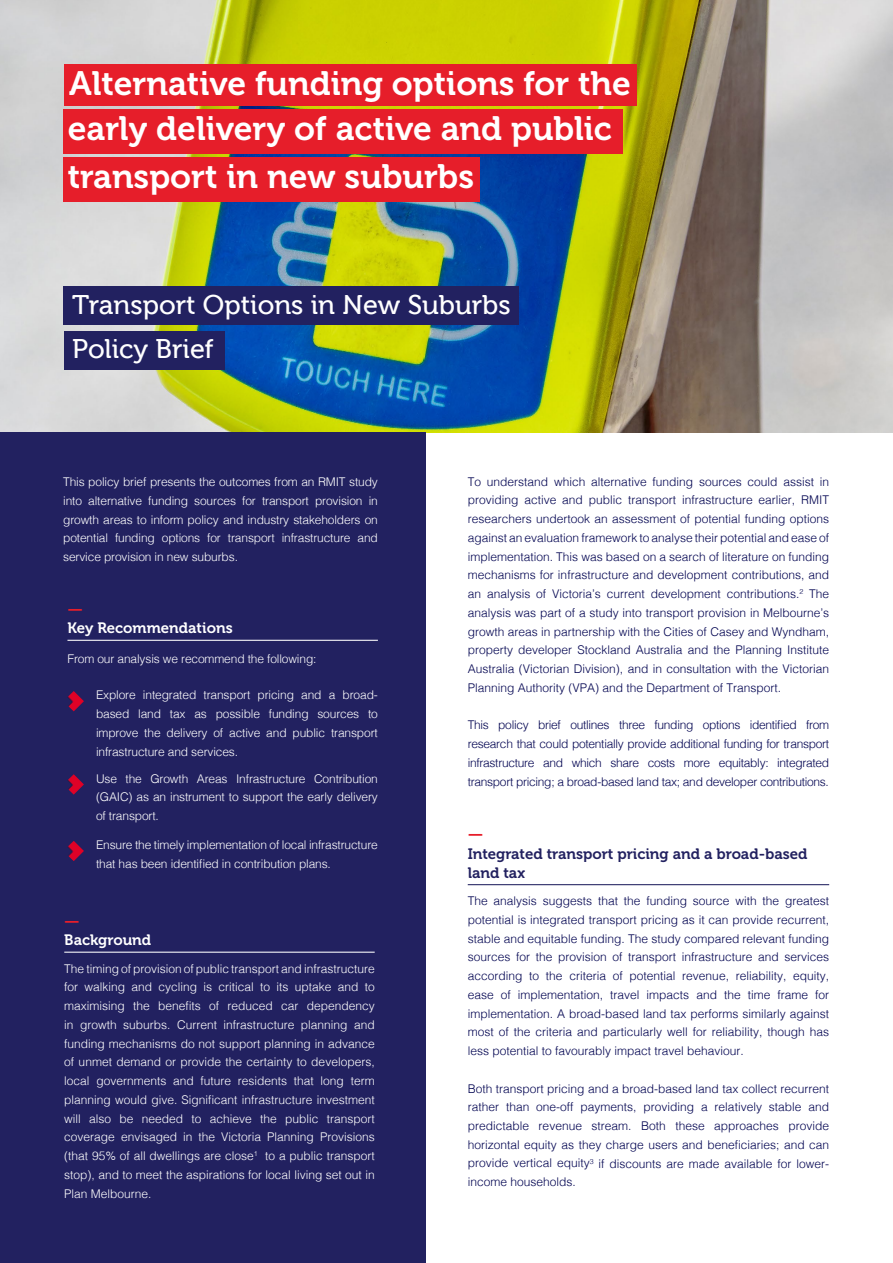
<style>
.page{position:relative;width:893px;height:1263px;background:#fff}
.page>*{position:absolute;margin:0;border:0;box-sizing:border-box;transform-origin:0 0}
.t1{font:33.6px "Museo 700";color:#fff}
.t2{font:27px "Museo 500";color:#fff}
.t3{font:18px "Museo 700";color:#e61e2a}
.t4{font:15px/18.8px "Museo 700";color:#222160}
.t5{font:15px "Museo 700";color:#fff}
.t6{font:300 12px/18.8px "Helvetica";color:#000350;text-align:justify}
.t7{font:300 12px/18.8px "Helvetica";letter-spacing:-.01em;color:#fff;text-align:justify}
</style>
<div class="page">
<img style="left:0;top:0;width:893px;height:432px">
<div style="left:64px;top:286px;width:455px;height:39px;background:#222160"></div>
<div style="left:63px;top:109px;width:559px;height:44px;background:#e61e2a"></div>
<div style="left:64px;top:64px;width:573px;height:41px;background:#e61e2a"></div>
<div style="left:0;top:432px;width:425px;height:831px;background:#222160"></div>
<img style="left:68px;top:691px;width:16px;height:20px">
<hr style="left:67px;top:640px;width:311px;height:1px;background:#fff">
<img style="left:67px;top:774px;width:17px;height:21px">
<img style="left:68px;top:841px;width:16px;height:20px">
<hr style="left:64px;top:952px;width:311px;height:1px;background:#fff">
<div style="left:63px;top:157px;width:416px;height:44px;background:#e61e2a"></div>
<div style="left:64px;top:331px;width:161px;height:38px;background:#222160"></div>
<hr style="left:468px;top:884px;width:361px;height:1px;background:#222160">
<h1 class="t1" style="left:69px;top:64px;width:563px">Alternative funding options for the</h1>
<h1 class="t1" style="left:68px;top:110px;width:546px">early delivery of active and public</h1>
<h1 class="t1" style="left:68px;top:158px;width:408px">transport in new suburbs</h1>
<h2 class="t2" style="left:72px;top:289px;width:440px">Transport Options in New Suburbs</h2>
<h2 class="t2" style="left:72px;top:334px;width:143px">Policy Brief</h2>
<p class="t7" style="left:63px;top:472px;width:316px">This policy brief presents the outcomes from an RMIT study into alternative funding sources for transport provision in growth areas to inform policy and industry stakeholders on potential funding options for transport infrastructure and service provision in new suburbs.</p>
<h3 class="t3" style="left:67px;top:599px;width:17px">—</h3>
<p class="t5" style="left:67px;top:620px;width:167px">Key Recommendations</p>
<p class="t7" style="left:67px;top:649px;width:251px">From our analysis we recommend the following:</p>
<p class="t7" style="left:96px;top:685px;width:283px">Explore integrated transport pricing and a broad&shy;based land tax as possible funding sources to improve the delivery of active and public transport infrastructure and services.</p>
<p class="t7" style="left:96px;top:768px;width:283px">Use the Growth Areas Infrastructure Contribution (GAIC) as an instrument to support the early delivery of transport.</p>
<p class="t7" style="left:96px;top:835px;width:283px">Ensure the timely implementation of local infrastructure that has been identified in contribution plans.</p>
<h3 class="t3" style="left:64px;top:910px;width:17px">—</h3>
<p class="t5" style="left:64px;top:932px;width:89px">Background</p>
<p class="t7" style="left:64px;top:958px;width:312px">The timing of provision of public transport and infrastructure for walking and cycling is critical to its uptake and to maximising the benefits of reduced car dependency in growth suburbs. Current infrastructure planning and funding mechanisms do not support planning in advance of unmet demand or provide the certainty to developers, local governments and future residents that long term planning would give. Significant infrastructure investment will also be needed to achieve the public transport coverage envisaged in the Victoria Planning Provisions (that 95% of all dwellings are close<sup>1</sup> to a public transport stop), and to meet the aspirations for local living set out in Plan Melbourne.</p>
<p class="t6" style="left:468px;top:471px;width:363px">To understand which alternative funding sources could assist in providing active and public transport infrastructure earlier, RMIT researchers undertook an assessment of potential funding options against an evaluation framework to analyse their potential and ease of implementation. This was based on a search of literature on funding mechanisms for infrastructure and development contributions, and an analysis of Victoria’s current development contributions.<sup>2</sup> The analysis was part of a study into transport provision in Melbourne’s growth areas in partnership with the Cities of Casey and Wyndham, property developer Stockland Australia and the Planning Institute Australia (Victorian Division), and in consultation with the Victorian Planning Authority (VPA) and the Department of Transport.</p>
<p class="t6" style="left:468px;top:715px;width:363px">This policy brief outlines three funding options identified from research that could potentially provide additional funding for transport infrastructure and which share costs more equitably: integrated transport pricing; a broad-based land tax; and developer contributions.</p>
<h3 class="t3" style="left:468px;top:824px;width:17px">—</h3>
<p class="t4" style="left:468px;top:845px;width:341px">Integrated transport pricing and a broad-based land tax</p>
<p class="t6" style="left:468px;top:890px;width:363px">The analysis suggests that the funding source with the greatest potential is integrated transport pricing as it can provide recurrent, stable and equitable funding. The study compared relevant funding sources for the provision of transport infrastructure and services according to the criteria of potential revenue, reliability, equity, ease of implementation, travel impacts and the time frame for implementation. A broad-based land tax performs similarly against most of the criteria and particularly well for reliability, though has less potential to favourably impact travel behaviour.</p>
<p class="t6" style="left:468px;top:1078px;width:363px">Both transport pricing and a broad-based land tax collect recurrent rather than one-off payments, providing a relatively stable and predictable revenue stream. Both these approaches provide horizontal equity as they charge users and beneficiaries; and can provide vertical equity<sup>3</sup> if discounts are made available for lower&shy;income households.</p>
</div>
